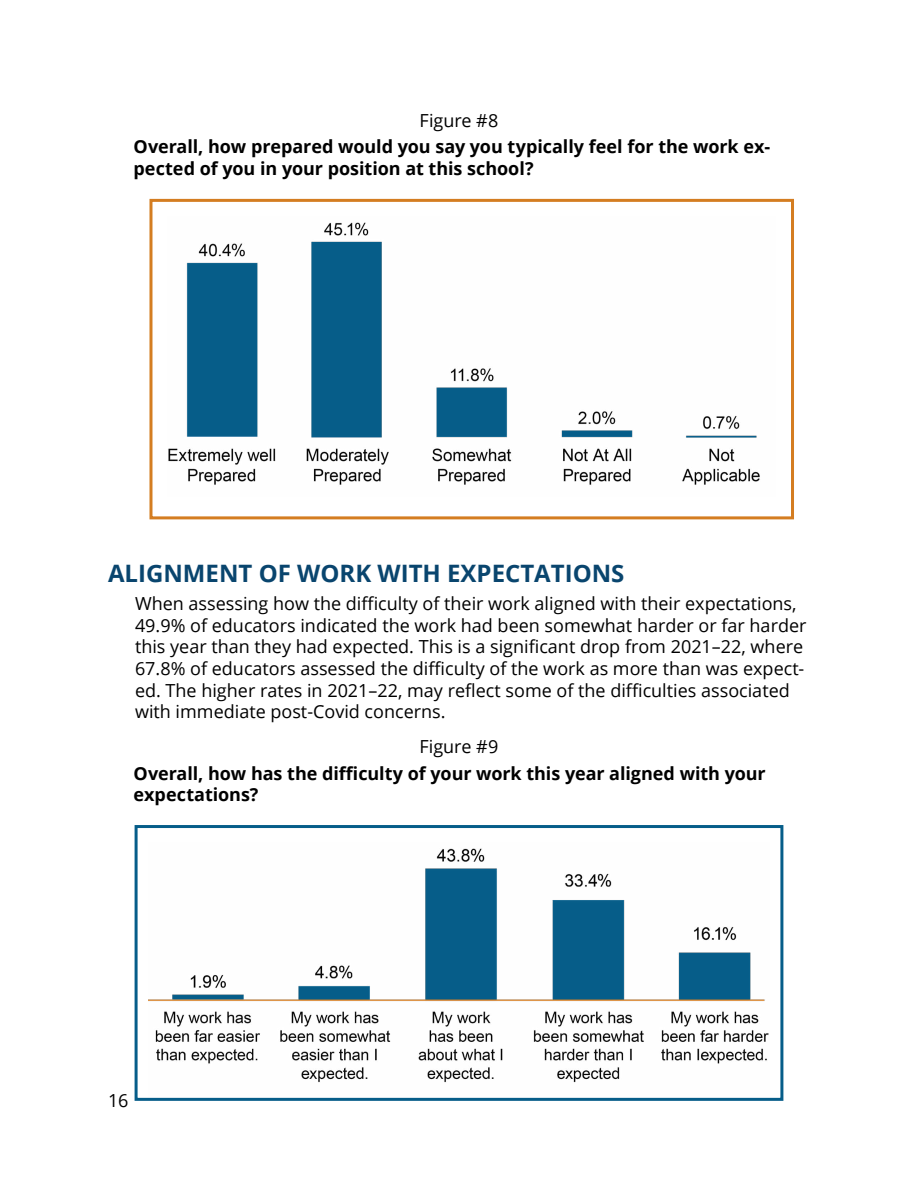
<style>
.page{position:relative;width:918px;height:1188px;background:#fff}
.page>*{position:absolute;margin:0;border:0;box-sizing:border-box;transform-origin:0 0}
.t1{font:700 24px "Open Sans";color:#09456e}
.t2{font:18px/21.6px "Open Sans";color:#000}
.t3{font:700 18px/21.6px "Open Sans";letter-spacing:-.005em;color:#000}
</style>
<div class="page">
<img style="left:168px;top:222px;width:592px;height:263px">
<div style="left:149px;top:199px;width:645px;height:320px;border:3px solid #d47d21"></div>
<img style="left:149px;top:848px;width:620px;height:235px">
<div style="left:135px;top:825px;width:648px;height:276px;border:3px solid #065d89"></div>
<h3 class="t2" style="left:420px;top:109px;width:80px">Figure #8</h3>
<p class="t3" style="left:134px;top:136px;width:638px">Overall, how prepared would you say you typically feel for the work ex&shy;pected of you in your position at this school?</p>
<h2 class="t1" style="left:108px;top:556px;width:518px">ALIGNMENT OF WORK WITH EXPECTATIONS</h2>
<p class="t2" style="left:135px;top:593px;width:673px">When assessing how the difficulty of their work aligned with their expectations, 49.9% of educators indicated the work had been somewhat harder or far harder this year than they had expected. This is a significant drop from 2021–22, where 67.8% of educators assessed the difficulty of the work as more than was expect&shy;ed. The higher rates in 2021–22, may reflect some of the difficulties associated with immediate post-Covid concerns.</p>
<h3 class="t2" style="left:419px;top:736px;width:81px">Figure #9</h3>
<p class="t3" style="left:134px;top:762px;width:634px">Overall, how has the difficulty of your work this year aligned with your expectations?</p>
<p class="t2" style="left:108px;top:1089px;width:22px">16</p>
</div>
